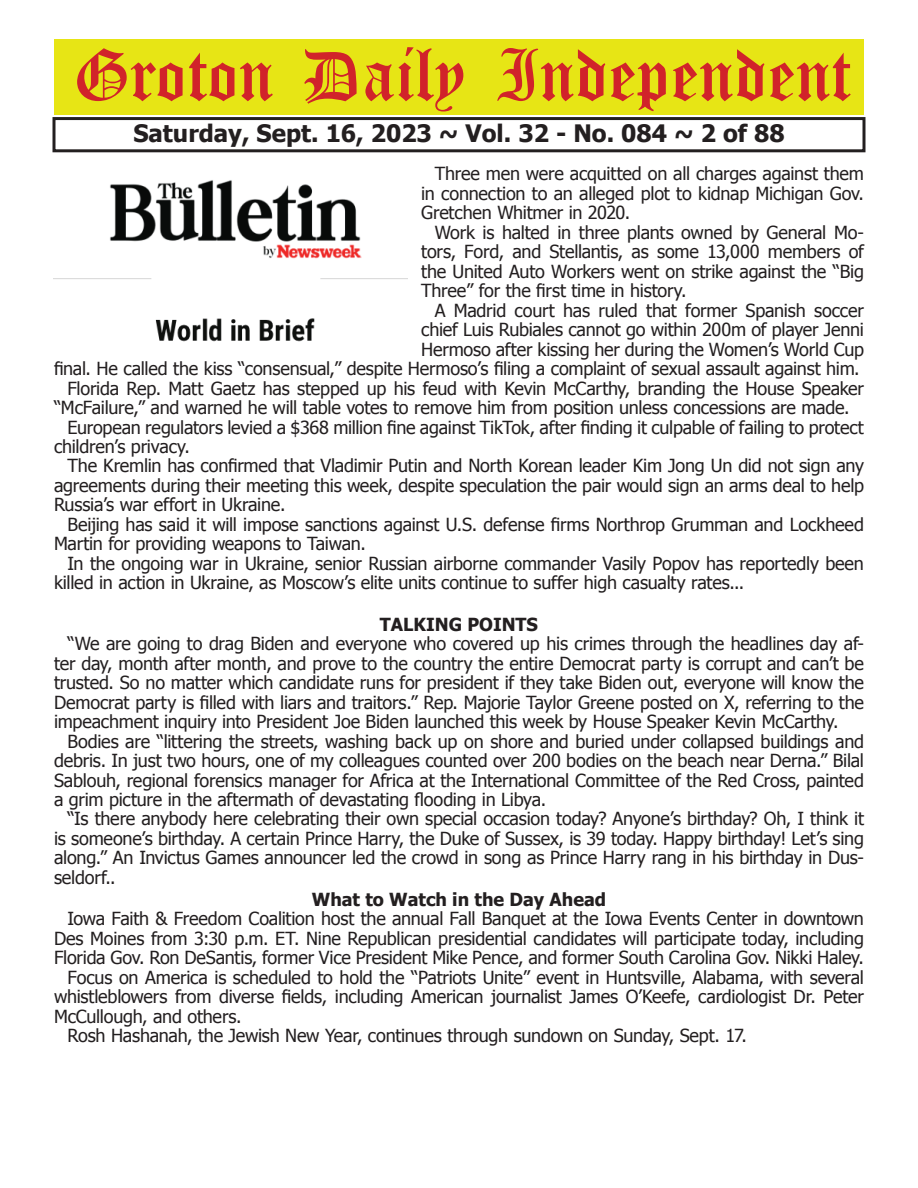
<style>
.page{position:relative;width:918px;height:1188px;background:#fff}
.page>*{position:absolute;margin:0;border:0;box-sizing:border-box;transform-origin:0 0}
.t1{font:54px "Old English Five";color:#d1232a}
.t2{font:700 24px "Tahoma";color:#231f20}
.t3{font:18px/19.5px "Tahoma";letter-spacing:-.015em;color:#231f20;text-align:justify}
.t4{font:700 18px "Tahoma";color:#231f20}
</style>
<div class="page">
<div style="left:52px;top:117px;width:814px;height:35px;border:3px solid #231f20"></div>
<div style="left:54px;top:40px;width:810px;height:75px;background:#e7e515"></div>
<img style="left:54px;top:180px;width:354px;height:162px">
<div style="left:167px;top:266px;width:136px;height:28px;background:#fff"></div>
<h1 class="t1" style="left:73px;top:50px;width:779px">Groton Daily Independent</h1>
<h2 class="t2" style="left:133px;top:116px;width:653px">Saturday, Sept. 16, 2023 ~ Vol. 32 - No. 084 ~ 2 of 88</h2>
<p class="t3" style="left:421px;top:163px;width:444px;text-indent:14px">Three men were acquitted on all charges against them in connection to an alleged plot to kidnap Michigan Gov.<br>Gretchen Whitmer in 2020.</p>
<p class="t3" style="left:421px;top:221px;width:444px;text-indent:14px">Work is halted in three plants owned by General Mo&shy;tors, Ford, and Stellantis, as some 13,000 members of the United Auto Workers went on strike against the “Big Three” for the first time in history.</p>
<p class="t3" style="left:435px;top:299px;width:431px">A Madrid court has ruled that former Spanish soccer</p>
<p class="t3" style="left:421px;top:319px;width:444px">chief Luis Rubiales cannot go within 200m of player Jenni</p>
<p class="t3" style="left:421px;top:338px;width:444px">Hermoso after kissing her during the Women’s World Cup</p>
<p class="t3" style="left:54px;top:358px;width:807px">final. He called the kiss “consensual,” despite Hermoso’s filing a complaint of sexual assault against him.</p>
<p class="t3" style="left:68px;top:377px;width:798px">Florida Rep. Matt Gaetz has stepped up his feud with Kevin McCarthy, branding the House Speaker</p>
<p class="t3" style="left:54px;top:397px;width:797px">“McFailure,” and warned he will table votes to remove him from position unless concessions are made.</p>
<p class="t3" style="left:68px;top:416px;width:798px">European regulators levied a $368 million fine against TikTok, after finding it culpable of failing to protect</p>
<p class="t3" style="left:54px;top:436px;width:138px">children’s privacy.</p>
<p class="t3" style="left:68px;top:455px;width:798px">The Kremlin has confirmed that Vladimir Putin and North Korean leader Kim Jong Un did not sign any</p>
<p class="t3" style="left:54px;top:475px;width:812px">agreements during their meeting this week, despite speculation the pair would sign an arms deal to help</p>
<p class="t3" style="left:54px;top:494px;width:233px">Russia’s war effort in Ukraine.</p>
<p class="t3" style="left:68px;top:514px;width:798px">Beijing has said it will impose sanctions against U.S. defense firms Northrop Grumman and Lockheed</p>
<p class="t3" style="left:54px;top:533px;width:313px">Martin for providing weapons to Taiwan.</p>
<p class="t3" style="left:68px;top:553px;width:798px">In the ongoing war in Ukraine, senior Russian airborne commander Vasily Popov has reportedly been</p>
<p class="t3" style="left:54px;top:572px;width:692px">killed in action in Ukraine, as Moscow’s elite units continue to suffer high casualty rates...</p>
<p class="t4" style="left:380px;top:611px;width:160px">TALKING POINTS</p>
<p class="t3" style="left:54px;top:633px;width:812px;text-indent:14px">“We are going to drag Biden and everyone who covered up his crimes through the headlines day af&shy;ter day, month after month, and prove to the country the entire Democrat party is corrupt and can’t be trusted. So no matter which candidate runs for president if they take Biden out, everyone will know the Democrat party is filled with liars and traitors.” Rep. Majorie Taylor Greene posted on X, referring to the impeachment inquiry into President Joe Biden launched this week by House Speaker Kevin McCarthy.</p>
<p class="t3" style="left:54px;top:730px;width:812px;text-indent:14px">Bodies are “littering the streets, washing back up on shore and buried under collapsed buildings and debris. In just two hours, one of my colleagues counted over 200 bodies on the beach near Derna.” Bilal Sablouh, regional forensics manager for Africa at the International Committee of the Red Cross, painted a grim picture in the aftermath of devastating flooding in Libya.</p>
<p class="t3" style="left:54px;top:808px;width:812px;text-indent:14px">“Is there anybody here celebrating their own special occasion today? Anyone’s birthday? Oh, I think it is someone’s birthday. A certain Prince Harry, the Duke of Sussex, is 39 today. Happy birthday! Let’s sing along.” An Invictus Games announcer led the crowd in song as Prince Harry rang in his birthday in Dus&shy;seldorf..</p>
<p class="t4" style="left:312px;top:886px;width:296px">What to Watch in the Day Ahead</p>
<p class="t3" style="left:68px;top:908px;width:798px">Iowa Faith &amp; Freedom Coalition host the annual Fall Banquet at the Iowa Events Center in downtown</p>
<p class="t3" style="left:54px;top:927px;width:812px">Des Moines from 3:30 p.m. ET. Nine Republican presidential candidates will participate today, including</p>
<p class="t3" style="left:54px;top:947px;width:812px">Florida Gov. Ron DeSantis, former Vice President Mike Pence, and former South Carolina Gov. Nikki Haley.</p>
<p class="t3" style="left:68px;top:966px;width:798px">Focus on America is scheduled to hold the “Patriots Unite” event in Huntsville, Alabama, with several</p>
<p class="t3" style="left:54px;top:986px;width:811px">whistleblowers from diverse fields, including American journalist James O’Keefe, cardiologist Dr. Peter</p>
<p class="t3" style="left:54px;top:1005px;width:189px">McCullough, and others.</p>
<p class="t3" style="left:68px;top:1025px;width:681px">Rosh Hashanah, the Jewish New Year, continues through sundown on Sunday, Sept. 17.</p>
</div>
